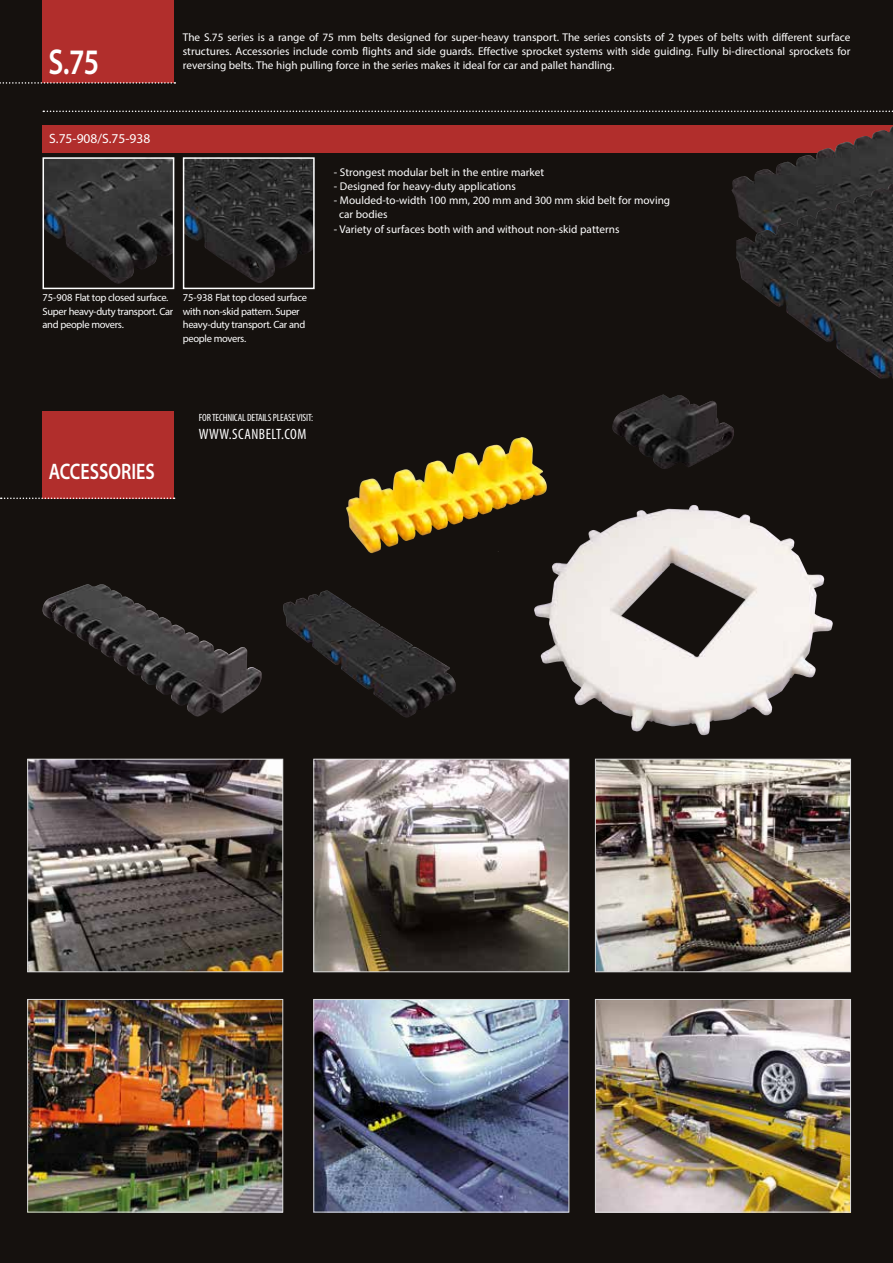
<style>
.page{position:relative;width:893px;height:1263px;background:#15110e}
.page>*{position:absolute;margin:0;border:0;box-sizing:border-box;transform-origin:0 0}
.t1{font:600 36px "Myriad Pro";color:#fff;scale:.8 1}
.t2{font:600 22.5px "Myriad Pro";color:#fff;scale:.8 1}
.t3{font:condensed 15px "Myriad Pro";letter-spacing:.035em;color:#fff}
.t4{font:13.5px "Myriad Pro";color:#fff}
.t5{font:11.25px/14.2px "Myriad Pro";color:#fff;text-align:justify}
.t6{font:10.5px/13.5px "Myriad Pro";letter-spacing:-.03em;color:#fff}
.t7{font:condensed 10.5px "Myriad Pro";letter-spacing:-.02em;color:#fff}
</style>
<div class="page">
<div style="left:43px;top:0;width:131px;height:83px;background:#b12e2c"></div>
<svg style="left:0;top:82px;width:175px;height:2px"></svg>
<svg style="left:43px;top:111px;width:850px;height:1px"></svg>
<img style="left:46px;top:160px;width:125px;height:124px">
<div style="left:43px;top:157px;width:131px;height:132px;border:2px solid #fff"></div>
<img style="left:186px;top:160px;width:126px;height:123px">
<div style="left:183px;top:157px;width:132px;height:132px;border:2px solid #fff"></div>
<div style="left:43px;top:125px;width:850px;height:28px;background:#b12e2c"></div>
<img style="left:731px;top:126px;width:162px;height:74px">
<img style="left:736px;top:183px;width:157px;height:195px">
<div style="left:43px;top:411px;width:131px;height:87px;background:#b12e2c"></div>
<svg style="left:1px;top:497px;width:174px;height:2px"></svg>
<img style="left:283px;top:590px;width:173px;height:128px">
<img style="left:43px;top:584px;width:219px;height:133px">
<img style="left:612px;top:394px;width:122px;height:75px">
<img style="left:346px;top:437px;width:201px;height:117px">
<img style="left:534px;top:509px;width:299px;height:226px">
<img style="left:29px;top:761px;width:252px;height:209px">
<div style="left:27px;top:759px;width:256px;height:213px;border:1px solid #dadada"></div>
<img style="left:315px;top:761px;width:252px;height:209px">
<div style="left:313px;top:759px;width:256px;height:213px;border:1px solid #dadada"></div>
<img style="left:597px;top:761px;width:252px;height:209px">
<div style="left:595px;top:759px;width:256px;height:213px;border:1px solid #dadada"></div>
<img style="left:29px;top:1001px;width:252px;height:209px">
<div style="left:27px;top:999px;width:256px;height:213px;border:1px solid #dadada"></div>
<img style="left:315px;top:1001px;width:252px;height:209px">
<div style="left:313px;top:999px;width:256px;height:213px;border:1px solid #dadada"></div>
<img style="left:597px;top:1001px;width:252px;height:209px">
<div style="left:595px;top:999px;width:256px;height:213px;border:1px solid #dadada"></div>
<h1 class="t1" style="left:49px;top:39px;width:65px">S.75</h1>
<p class="t4" style="left:49px;top:130px;width:103px">S.75-908/S.75-938</p>
<p class="t5" style="left:183px;top:30px;width:669px">The S.75 series is a range of 75 mm belts designed for super-heavy transport. The series consists of 2 types of belts with different surface structures. Accessories include comb flights and side guards. Effective sprocket systems with side guiding. Fully bi-directional sprockets for reversing belts. The high pulling force in the series makes it ideal for car and pallet handling.</p>
<p class="t5" style="left:334px;top:164px;width:212px">- Strongest modular belt in the entire market</p>
<p class="t5" style="left:334px;top:179px;width:184px">- Designed for heavy-duty applications</p>
<p class="t5" style="left:339px;top:193px;width:333px;text-indent:-5px">- Moulded-to-width 100 mm, 200 mm and 300 mm skid belt for moving car bodies</p>
<p class="t5" style="left:334px;top:221px;width:287px">- Variety of surfaces both with and without non-skid patterns</p>
<p class="t6" style="left:43px;top:291px;width:132px">75-908 Flat top closed surface.<br>Super heavy-duty transport. Car and people movers.</p>
<p class="t6" style="left:183px;top:291px;width:126px">75-938 Flat top closed surface with non-skid pattern. Super heavy-duty transport. Car and people movers.</p>
<h2 class="t2" style="left:49px;top:457px;width:134px">ACCESSORIES</h2>
<p class="t7" style="left:199px;top:411px;width:116px">FOR TECHNICAL DETAILS PLEASE VISIT:</p>
<h3 class="t3" style="left:199px;top:425px;width:109px">WWW.SCANBELT.COM</h3>
</div>
